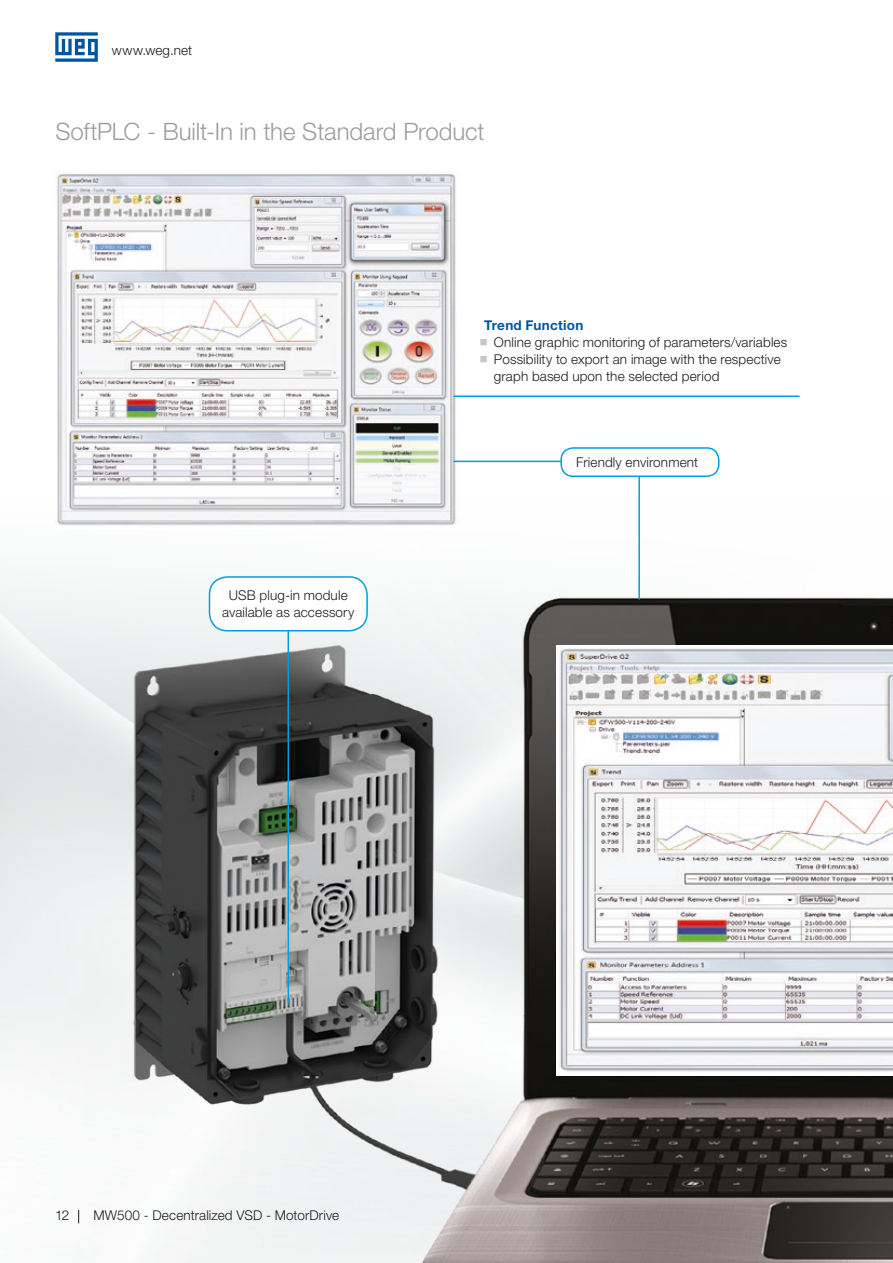
<style>
.page{position:relative;width:893px;height:1263px;background:#fff}
.page>*{position:absolute;margin:0;border:0;box-sizing:border-box;transform-origin:0 0}
.t1{font:300 24px "Helvetica Neue LT Pro";letter-spacing:-.005em;color:#9d9d9d}
.t2{font:300 13.5px/17px "Helvetica Neue LT Pro";letter-spacing:.01em;color:#1d1d1b}
.t3{font:700 13.5px "Helvetica Neue LT Pro";letter-spacing:.02em;color:#00569e}
</style>
<div class="page">
<img style="left:0;top:447px;width:720px;height:816px">
<svg style="left:55px;top:32px;width:43px;height:30px"></svg>
<svg style="left:78px;top:1210px;width:1px;height:13px"></svg>
<img style="left:115px;top:617px;width:293px;height:603px">
<img style="left:55px;top:172px;width:404px;height:357px">
<img style="left:408px;top:547px;width:485px;height:716px">
<img style="left:556px;top:645px;width:337px;height:430px">
<hr style="left:453px;top:395px;width:346px;height:2px;background:#009fe3">
<hr style="left:453px;top:461px;width:109px;height:1px;background:#009fe3">
<hr style="left:638px;top:477px;width:2px;height:123px;background:#009fe3">
<hr style="left:288px;top:606px;width:1px;height:397px;background:#009fe3">
<div style="left:209px;top:577px;width:158px;height:54px;background:#fff;border-radius:18px"></div>
<div style="left:209px;top:576px;width:159px;height:55px;border:2px solid #009fe3;border-radius:18px"></div>
<div style="left:561px;top:448px;width:158px;height:28px;background:#fff;border-radius:12px"></div>
<div style="left:560px;top:447px;width:159px;height:30px;border:2px solid #009fe3;border-radius:12px"></div>
<p class="t2" style="left:112px;top:42px;width:82px">www.weg.net</p>
<h1 class="t1" style="left:56px;top:117px;width:431px">SoftPLC - Built-In in the Standard Product</h1>
<p class="t3" style="left:484px;top:316px;width:101px">Trend Function</p>
<p class="t2" style="left:494px;top:333px;width:295px">Online graphic monitoring of parameters/variables<br>Possibility to export an image with the respective graph based upon the selected period</p>
<p class="t2" style="left:222px;top:587px;width:134px;text-align:center">USB plug-in module available as accessory</p>
<p class="t2" style="left:576px;top:453px;width:123px">Friendly environment</p>
<p class="t2" style="left:55px;top:1207px;width:16px">12</p>
<p class="t2" style="left:94px;top:1207px;width:247px">MW500 - Decentralized VSD - MotorDrive</p>
</div>
